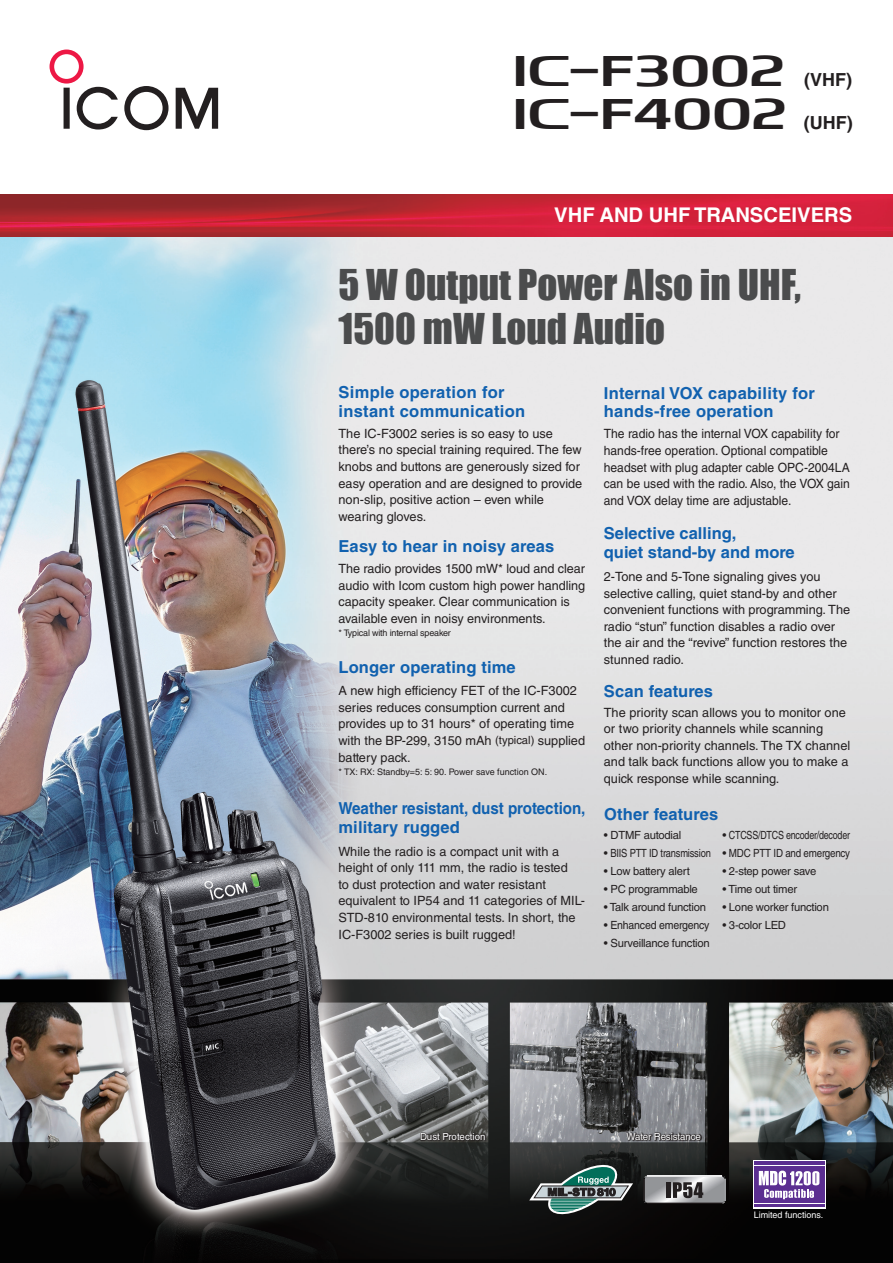
<style>
.page{position:relative;width:893px;height:1263px;background:#fff}
.page>*{position:absolute;margin:0;border:0;box-sizing:border-box;transform-origin:0 0}
.t1{font:39px "Impact";color:#4b4c4d}
.t2{font:37.5px "Icom CI PRODUCT";letter-spacing:-.03em;color:#231f20}
.t3{font:700 20.25px "Helvetica LT Std";color:#fff}
.t4{font:700 18px "Helvetica LT Std";color:#231f20}
.t5{font:700 16.5px "Helvetica LT Std";letter-spacing:.01em;color:#1161af}
.t6{font:700 16.5px "Helvetica LT Std";letter-spacing:.01em;color:#1161af;scale:.92 1}
.t7{font:12.75px/16.5px "Helvetica LT Std";color:#231f20}
.t8{font:12.75px/16.5px "Helvetica LT Std";color:#231f20;scale:.95 1}
.tittle{font:11.25px "Helvetica LT Std";letter-spacing:-.02em;color:#231f20}
.t9{font:9.75px "Helvetica LT Std";letter-spacing:-.01em;color:#fff}
.t10{font:9px "Helvetica LT Std";color:#231f20}
.t11{font:9px "Helvetica LT Std";letter-spacing:-.02em;color:#231f20}
.t12{font:9px "Helvetica LT Std";color:#fff}
.s1{font-size:11.25px}
</style>
<div class="page">
<img style="left:0;top:49px;width:893px;height:1214px">
<img style="left:0;top:194px;width:893px;height:43px">
<svg style="left:176px;top:88px;width:42px;height:41px"></svg>
<svg style="left:124px;top:86px;width:44px;height:44px"></svg>
<svg style="left:50px;top:50px;width:68px;height:80px"></svg>
<svg style="left:753px;top:1160px;width:72px;height:48px"></svg>
<div style="left:754px;top:1161px;width:70px;height:46px;background:#5b2e91"></div>
<hr style="left:753px;top:1165px;width:72px;height:1px;background:#fff">
<hr style="left:753px;top:1203px;width:72px;height:1px;background:#fff">
<svg style="left:759px;top:1170px;width:60px;height:29px"></svg>
<svg style="left:529px;top:1165px;width:104px;height:49px;background:#495d5a"></svg>
<svg style="left:644px;top:1176px;width:81px;height:28px;background:#919193"></svg>
<svg style="left:420px;top:1132px;width:67px;height:9px"></svg>
<svg style="left:626px;top:1132px;width:76px;height:9px"></svg>
<p class="t2" style="left:516px;top:47px;width:275px">|F3002</p>
<p class="t2" style="left:516px;top:90px;width:277px">|F4002</p>
<p class="t4" style="left:804px;top:68px;width:49px">(VHF)</p>
<p class="t4" style="left:804px;top:111px;width:50px">(UHF)</p>
<p class="t3" style="left:554px;top:203px;width:300px">VHF AND UHF TRANSCEIVERS</p>
<p class="t1" style="left:338px;top:255px;width:464px">5 W Output Power Also in UHF,</p>
<p class="t1" style="left:338px;top:298px;width:328px">1500 mW Loud Audio</p>
<p class="t5" style="left:338px;top:382px;width:168px">Simple operation for</p>
<p class="t5" style="left:338px;top:401px;width:188px">instant communication</p>
<p class="t7" style="left:338px;top:425px;width:245px">The IC-F3002 series is so easy to use there’s no special training required. The few knobs and buttons are generously sized for easy operation and are designed to provide non-slip, positive action – even while wearing gloves.</p>
<p class="t5" style="left:338px;top:536px;width:217px">Easy to hear in noisy areas</p>
<p class="t7" style="left:338px;top:560px;width:248px">The radio provides 1500 mW* loud and clear audio with Icom custom high power handling capacity speaker. Clear communication is available even in noisy environments.</p>
<p class="t11" style="left:338px;top:628px;width:114px">* Typical with internal speaker</p>
<p class="t5" style="left:338px;top:657px;width:179px">Longer operating time</p>
<p class="t7" style="left:338px;top:682px;width:248px">A new high efficiency FET of the IC-F3002 series reduces consumption current and provides up to 31 hours* of operating time with the BP-299, 3150 mAh <span class="s1">(typical)</span> supplied battery pack.</p>
<p class="t10" style="left:338px;top:767px;width:210px">* TX: RX: Standby=5: 5: 90. Power save function ON.</p>
<p class="t6" style="left:338px;top:798px;width:270px">Weather resistant, dust protection,</p>
<p class="t5" style="left:338px;top:817px;width:123px">military rugged</p>
<p class="t7" style="left:338px;top:843px;width:248px">While the radio is a compact unit with a height of only 111 mm, the radio is tested<br>to dust protection and water resistant equivalent to IP54 and 11 categories of MIL-STD-810 environmental tests. In short, the IC-F3002 series is built rugged!</p>
<p class="t5" style="left:604px;top:383px;width:213px">Internal VOX capability for</p>
<p class="t5" style="left:604px;top:402px;width:171px">hands-free operation</p>
<p class="t8" style="left:604px;top:426px;width:260px">The radio has the internal VOX capability for hands-free operation. Optional compatible headset with plug adapter cable OPC-2004LA can be used with the radio. Also, the VOX gain and VOX delay time are adjustable.</p>
<p class="t5" style="left:604px;top:523px;width:134px">Selective calling,</p>
<p class="t5" style="left:604px;top:542px;width:192px">quiet stand-by and more</p>
<p class="t7" style="left:604px;top:568px;width:248px">2-Tone and 5-Tone signaling gives you selective calling, quiet stand-by and other convenient functions with programming. The radio “stun” function disables a radio over the air and the “revive” function restores the stunned radio.</p>
<p class="t5" style="left:604px;top:681px;width:111px">Scan features</p>
<p class="t7" style="left:604px;top:704px;width:248px">The priority scan allows you to monitor one or two priority channels while scanning other non-priority channels. The TX channel and talk back functions allow you to make a quick response while scanning.</p>
<p class="t5" style="left:604px;top:804px;width:116px">Other features</p>
<p class="tittle" style="left:604px;top:829px;width:79px">• DTMF autodial</p>
<p class="tittle" style="left:722px;top:829px;width:129px">• CTCSS/DTCS encoder/decoder</p>
<p class="tittle" style="left:604px;top:847px;width:248px">• BIIS PTT ID transmission • MDC PTT ID and emergency</p>
<p class="tittle" style="left:604px;top:865px;width:88px">• Low battery alert</p>
<p class="tittle" style="left:722px;top:865px;width:95px">• 2-step power save</p>
<p class="tittle" style="left:604px;top:883px;width:96px">• PC programmable</p>
<p class="tittle" style="left:722px;top:883px;width:76px">• Time out timer</p>
<p class="tittle" style="left:604px;top:901px;width:104px">• Talk around function</p>
<p class="tittle" style="left:722px;top:901px;width:108px">• Lone worker function</p>
<p class="tittle" style="left:604px;top:919px;width:184px">• Enhanced emergency • 3-color LED</p>
<p class="tittle" style="left:604px;top:937px;width:107px">• Surveillance function</p>
<p class="t9" style="left:420px;top:1130px;width:67px">Dust Protection</p>
<p class="t9" style="left:626px;top:1130px;width:76px">Water Resistance</p>
<p class="t12" style="left:754px;top:1210px;width:71px">Limited functions.</p>
</div>
